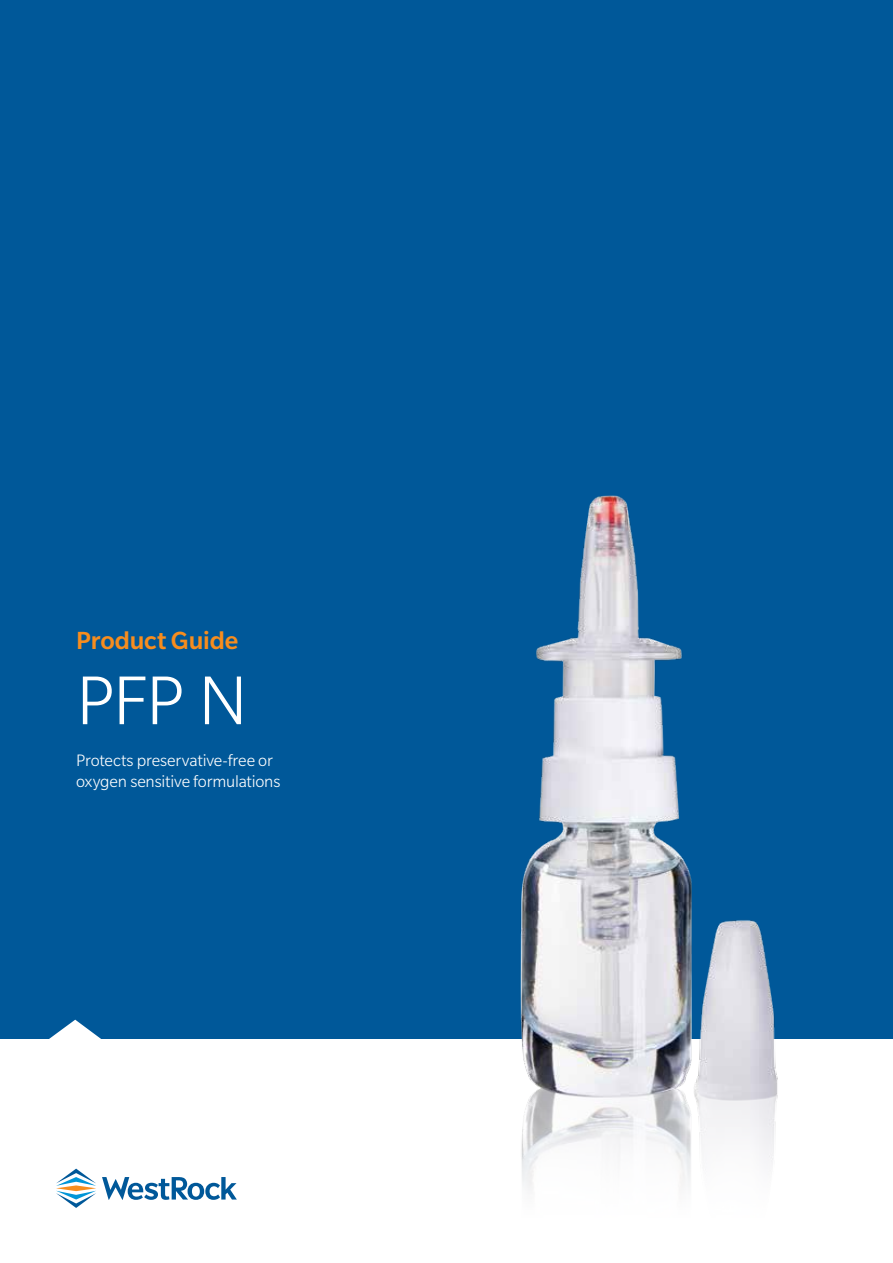
<style>
.page{position:relative;width:893px;height:1263px;background:#fff}
.page>*{position:absolute;margin:0;border:0;box-sizing:border-box;transform-origin:0 0}
.t1{font:300 75px "Slate Pro";color:#fff}
.t2{font:500 27px "Slate Pro";letter-spacing:-.01em;color:#f78d1e}
.t3{font:300 18px/21px "Slate Pro";letter-spacing:-.01em;color:#fff}
</style>
<div class="page">
<svg style="left:56px;top:1168px;width:40px;height:40px"></svg>
<svg style="left:102px;top:1177px;width:135px;height:23px"></svg>
<div style="left:0;top:0;width:893px;height:1038px;background:#005899"></div>
<svg style="left:49px;top:1020px;width:53px;height:19px"></svg>
<img style="left:456px;top:495px;width:354px;height:695px">
<h2 class="t2" style="left:76px;top:626px;width:164px">Product Guide</h2>
<h1 class="t1" style="left:76px;top:661px;width:173px">PFP N</h1>
<p class="t3" style="left:76px;top:749px;width:206px">Protects preservative-free or oxygen sensitive formulations</p>
</div>
